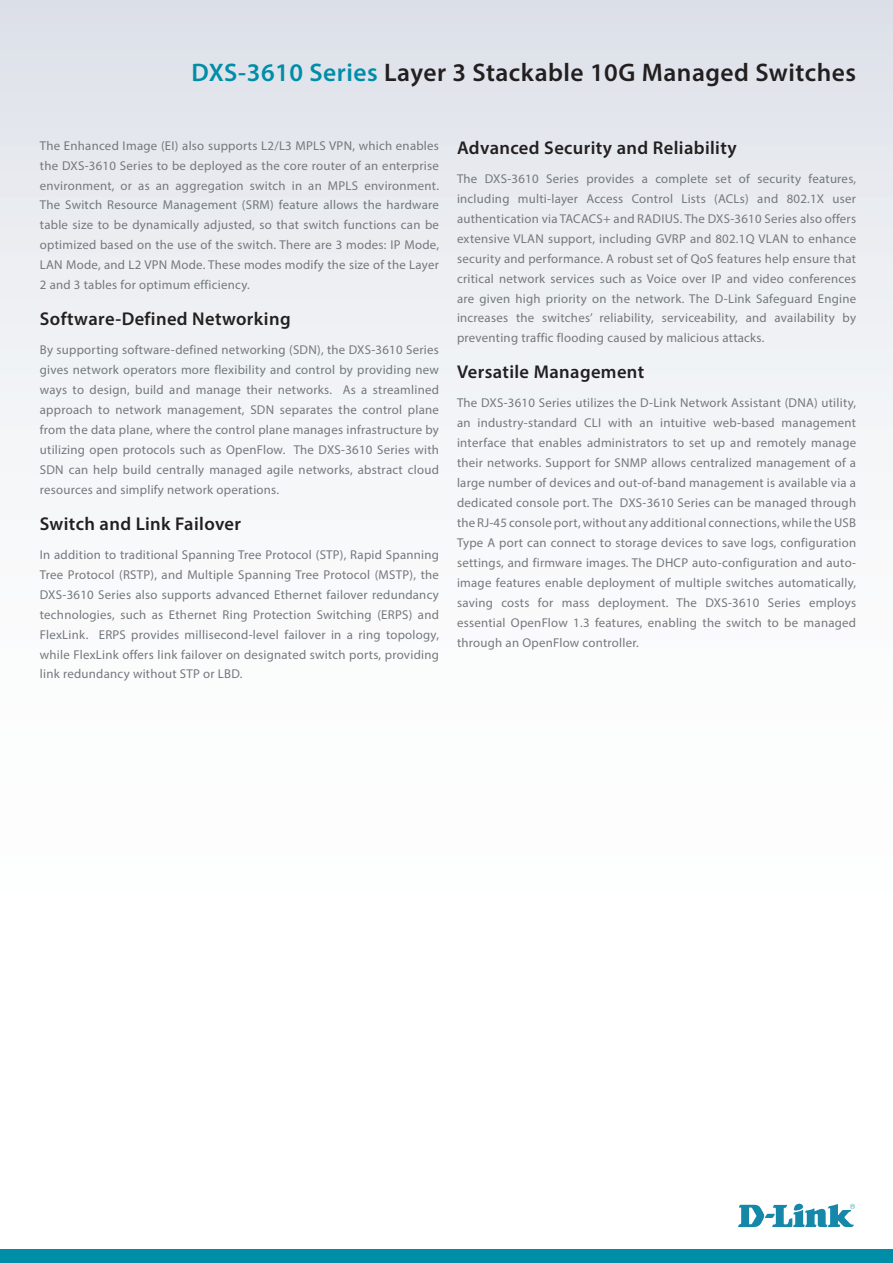
<style>
.page{position:relative;width:893px;height:1263px;background:#fff}
.page>*{position:absolute;margin:0;border:0;box-sizing:border-box;transform-origin:0 0}
.t1{font:600 25.5px "Myriad Pro";letter-spacing:.02em;color:#231f20}
.t2{font:600 18.6px "Myriad Pro";letter-spacing:.02em;color:#231f20}
.t3{font:12.9px/20px "Myriad Pro";letter-spacing:.02em;color:#74787d;text-align:justify}
.s1{color:#008da8}
</style>
<div class="page">
<div style="left:0;top:0;width:893px;height:1084px;background:linear-gradient(to bottom,#e3e6ec,#fff)"></div>
<div style="left:0;top:1249px;width:893px;height:14px;background:#008da8"></div>
<svg style="left:738px;top:1203px;width:117px;height:24px"></svg>
<h1 class="t1" style="left:191px;top:56px;width:666px"><span class="s1">DXS-3610 Series</span> Layer 3 Stackable 10G Managed Switches</h1>
<p class="t3" style="left:40px;top:135px;width:401px">The Enhanced Image (EI) also supports L2/L3 MPLS VPN, which enables the DXS-3610 Series to be deployed as the core router of an enterprise environment, or as an aggregation switch in an MPLS environment.<br>The Switch Resource Management (SRM) feature allows the hardware table size to be dynamically adjusted, so that switch functions can be optimized based on the use of the switch. There are 3 modes: IP Mode, LAN Mode, and L2 VPN Mode. These modes modify the size of the Layer 2 and 3 tables for optimum efficiency.</p>
<h2 class="t2" style="left:40px;top:307px;width:252px">Software-Defined Networking</h2>
<p class="t3" style="left:40px;top:340px;width:401px">By supporting software-defined networking (SDN), the DXS-3610 Series gives network operators more flexibility and control by providing new ways to design, build and manage their networks. As a streamlined approach to network management, SDN separates the control plane from the data plane, where the control plane manages infrastructure by utilizing open protocols such as OpenFlow. The DXS-3610 Series with SDN can help build centrally managed agile networks, abstract cloud resources and simplify network operations.</p>
<h2 class="t2" style="left:40px;top:512px;width:203px">Switch and Link Failover</h2>
<p class="t3" style="left:40px;top:544px;width:401px">In addition to traditional Spanning Tree Protocol (STP), Rapid Spanning Tree Protocol (RSTP), and Multiple Spanning Tree Protocol (MSTP), the DXS-3610 Series also supports advanced Ethernet failover redundancy technologies, such as Ethernet Ring Protection Switching (ERPS) and FlexLink. ERPS provides millisecond-level failover in a ring topology, while FlexLink offers link failover on designated switch ports, providing link redundancy without STP or LBD.</p>
<h2 class="t2" style="left:457px;top:136px;width:281px">Advanced Security and Reliability</h2>
<p class="t3" style="left:457px;top:168px;width:401px">The DXS-3610 Series provides a complete set of security features, including multi-layer Access Control Lists (ACLs) and 802.1X user authentication via TACACS+ and RADIUS. The DXS-3610 Series also offers extensive VLAN support, including GVRP and 802.1Q VLAN to enhance security and performance. A robust set of QoS features help ensure that critical network services such as Voice over IP and video conferences are given high priority on the network. The D-Link Safeguard Engine increases the switches’ reliability, serviceability, and availability by preventing traffic flooding caused by malicious attacks.</p>
<h2 class="t2" style="left:457px;top:360px;width:189px">Versatile Management</h2>
<p class="t3" style="left:457px;top:393px;width:401px">The DXS-3610 Series utilizes the D-Link Network Assistant (DNA) utility, an industry-standard CLI with an intuitive web-based management interface that enables administrators to set up and remotely manage their networks. Support for SNMP allows centralized management of a large number of devices and out-of-band management is available via a dedicated console port. The DXS-3610 Series can be managed through the RJ-45 console port, without any additional connections, while the USB Type A port can connect to storage devices to save logs, configuration settings, and firmware images. The DHCP auto-configuration and auto&shy;image features enable deployment of multiple switches automatically, saving costs for mass deployment. The DXS-3610 Series employs essential OpenFlow 1.3 features, enabling the switch to be managed through an OpenFlow controller.</p>
</div>
